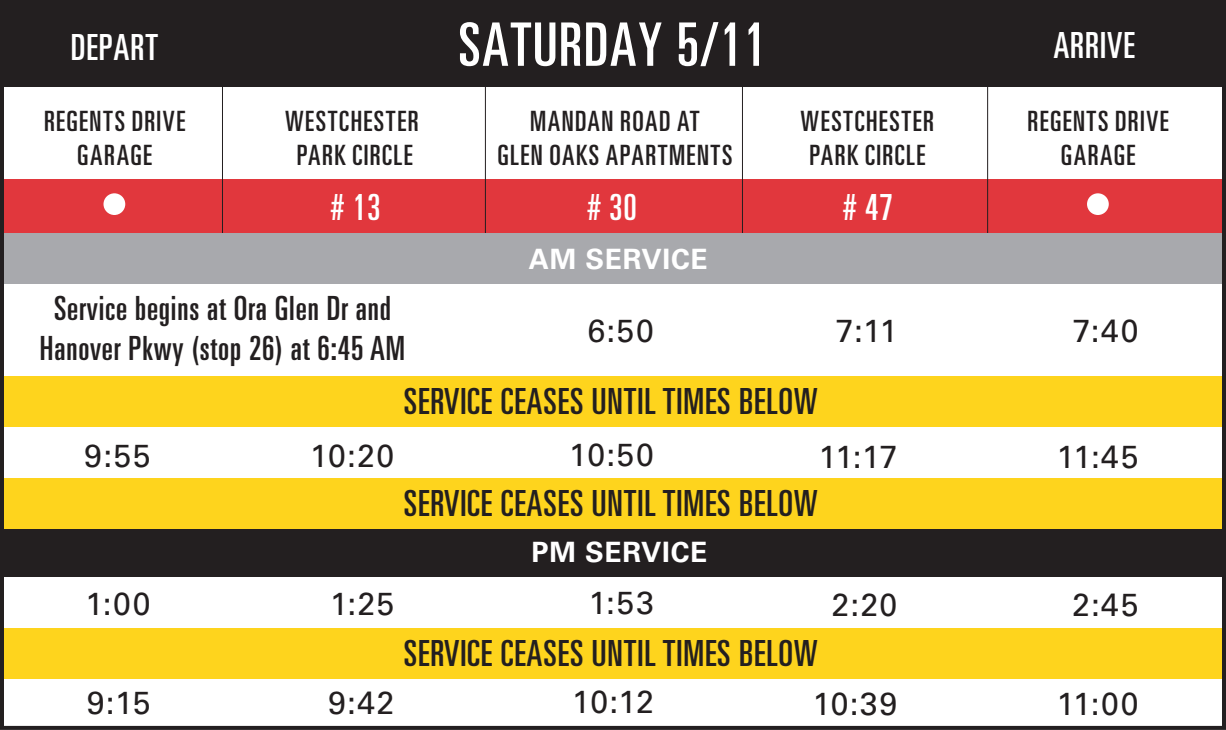
<style>
.page{position:relative;width:1226px;height:730px;background:#fff}
.page>*{position:absolute;margin:0;border:0;box-sizing:border-box;transform-origin:0 0}
.t1{font:ultra-condensed 60px "Univers LT Std";letter-spacing:.025em;color:#fff}
.t2{font:700 60px "Univers LT Std";color:#fff}
.t3{font:ultra-condensed 36px "Univers LT Std";letter-spacing:.025em;color:#231f20}
.t4{font:ultra-condensed 36px "Univers LT Std";letter-spacing:.025em;color:#fff}
.t5{font:ultra-condensed 33.2px/40px "Univers LT Std";letter-spacing:.025em;color:#231f20;text-align:center}
.t6{font:32px "Univers LT Std";letter-spacing:.045em;color:#231f20}
.t7{font:ultra-condensed 28px/33.6px "Univers LT Std";letter-spacing:.055em;color:#231f20;text-align:center}
.t8{font:700 28px "Univers LT Std";letter-spacing:.025em;color:#fff}
</style>
<div class="page">
<div style="left:2px;top:377px;width:1221px;height:50px;background:#fed41d"></div>
<div style="left:0;top:179px;width:1221px;height:55px;background:#e1373d"></div>
<hr style="left:222px;top:84px;width:1px;height:154px;background:#231f20">
<hr style="left:986px;top:84px;width:2px;height:154px;background:#231f20">
<hr style="left:741px;top:84px;width:2px;height:154px;background:#231f20">
<hr style="left:484px;top:84px;width:2px;height:154px;background:#231f20">
<div style="left:1px;top:2px;width:1220px;height:84px;background:#231f20"></div>
<div style="left:0;top:233px;width:1222px;height:51px;background:#a8a9ad"></div>
<div style="left:1px;top:526px;width:1220px;height:51px;background:#231f20"></div>
<div style="left:2px;top:478px;width:1221px;height:51px;background:#fed41d"></div>
<div style="left:2px;top:628px;width:1221px;height:50px;background:#fed41d"></div>
<div style="left:0;top:0;width:1225px;height:729px;border:4px solid #231f20"></div>
<p class="t4" style="left:71px;top:27px;width:89px">DEPART</p>
<p class="t7" style="left:44px;top:104px;width:143px">REGENTS DRIVE<br>GARAGE</p>
<h1 class="t2" style="left:104px;top:169px;width:23px">•</h1>
<h1 class="t1" style="left:458px;top:10px;width:309px">SATURDAY 5/11</h1>
<p class="t4" style="left:1053px;top:25px;width:83px">ARRIVE</p>
<p class="t7" style="left:285px;top:104px;width:135px">WESTCHESTER<br>PARK CIRCLE</p>
<p class="t7" style="left:497px;top:104px;width:237px">MANDAN ROAD AT<br>GLEN OAKS APARTMENTS</p>
<p class="t7" style="left:800px;top:104px;width:135px">WESTCHESTER<br>PARK CIRCLE</p>
<p class="t4" style="left:331px;top:186px;width:51px"># 13</p>
<p class="t4" style="left:587px;top:186px;width:51px"># 30</p>
<p class="t4" style="left:843px;top:186px;width:51px"># 47</p>
<p class="t8" style="left:529px;top:243px;width:180px">AM SERVICE</p>
<p class="t7" style="left:1027px;top:104px;width:143px">REGENTS DRIVE<br>GARAGE</p>
<h1 class="t2" style="left:1087px;top:169px;width:23px">•</h1>
<p class="t5" style="left:40px;top:287px;width:366px">Service begins at Ora Glen Dr and<br>Hanover Pkwy (stop 26) at 6:45 AM</p>
<p class="t6" style="left:587px;top:312px;width:68px">6:50</p>
<p class="t6" style="left:835px;top:312px;width:63px">7:11</p>
<p class="t6" style="left:1072px;top:312px;width:67px">7:40</p>
<p class="t3" style="left:404px;top:381px;width:415px">SERVICE CEASES UNTIL TIMES BELOW</p>
<p class="t6" style="left:84px;top:436px;width:68px">9:55</p>
<p class="t6" style="left:310px;top:436px;width:86px">10:20</p>
<p class="t6" style="left:569px;top:435px;width:86px">10:50</p>
<p class="t6" style="left:818px;top:437px;width:80px">11:17</p>
<p class="t6" style="left:1056px;top:437px;width:83px">11:45</p>
<p class="t3" style="left:404px;top:483px;width:415px">SERVICE CEASES UNTIL TIMES BELOW</p>
<p class="t8" style="left:531px;top:535px;width:177px">PM SERVICE</p>
<p class="t6" style="left:85px;top:584px;width:67px">1:00</p>
<p class="t6" style="left:330px;top:585px;width:66px">1:25</p>
<p class="t6" style="left:588px;top:583px;width:67px">1:53</p>
<p class="t6" style="left:831px;top:585px;width:67px">2:20</p>
<p class="t6" style="left:1071px;top:585px;width:68px">2:45</p>
<p class="t3" style="left:404px;top:632px;width:415px">SERVICE CEASES UNTIL TIMES BELOW</p>
<p class="t6" style="left:87px;top:683px;width:65px">9:15</p>
<p class="t6" style="left:328px;top:683px;width:68px">9:42</p>
<p class="t6" style="left:572px;top:682px;width:83px">10:12</p>
<p class="t6" style="left:812px;top:684px;width:86px">10:39</p>
<p class="t6" style="left:1056px;top:684px;width:83px">11:00</p>
</div>
